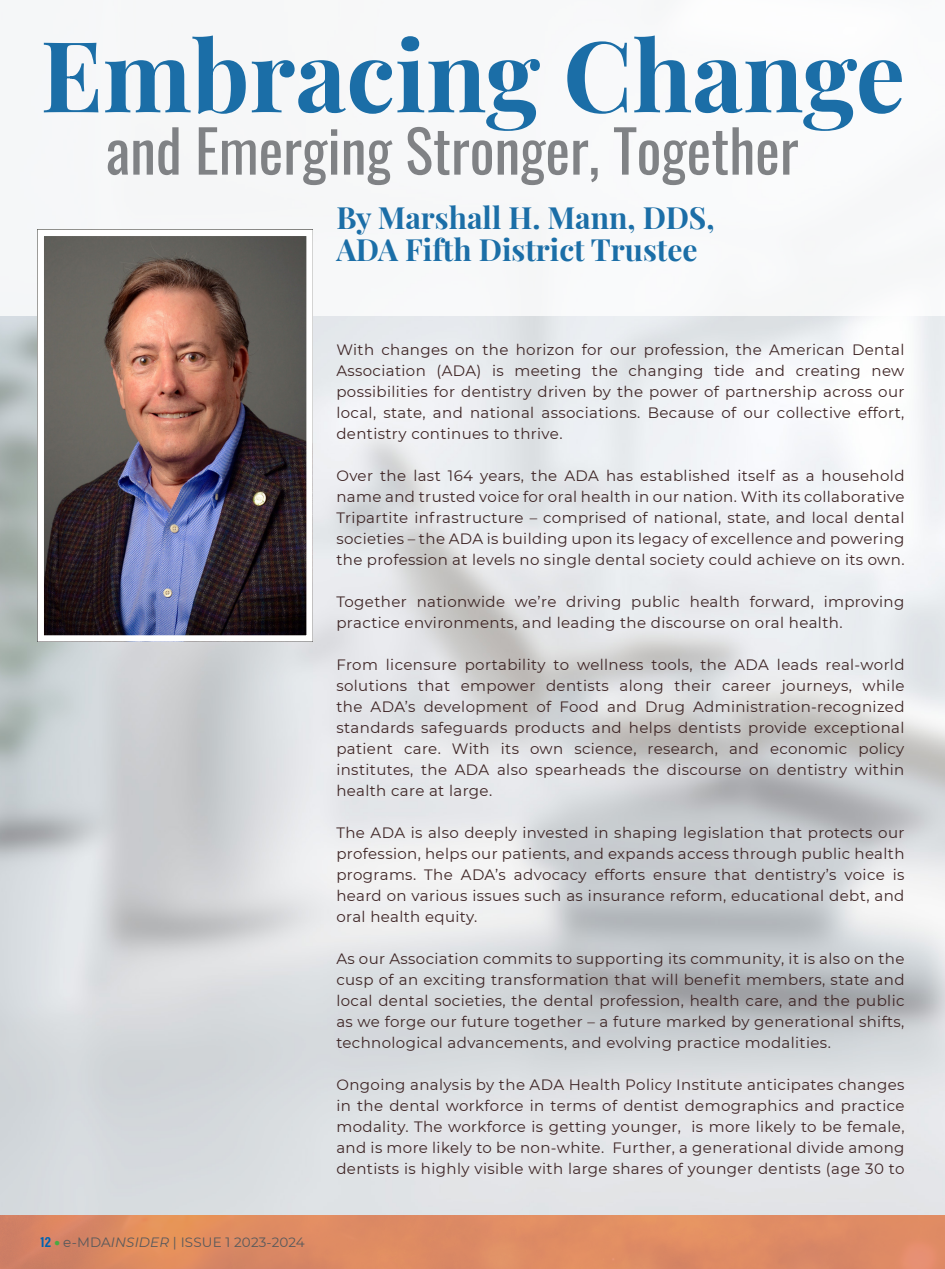
<style>
.page{position:relative;width:945px;height:1269px;background:#fff}
.page>*{position:absolute;margin:0;border:0;box-sizing:border-box;transform-origin:0 0}
.t1{font:700 98.4px "Playfair Display";color:#1b6ea7}
.t2{font:58.5px "Oswald";color:#808285}
.t3{font:700 30px/32.4px "Playfair Display";color:#1b6ea7}
.t4{font:15px/21px "Montserrat";letter-spacing:.025em;color:#3e2525;text-align:justify}
.t5{font:13.5px "Montserrat";letter-spacing:.01em;color:#58595b}
.s1{font-family:"Acumin Variable Concept";font-size:15px;color:#0062af}
.s2{font-weight:900;color:#49aa42}
.s3{font-style:italic}
</style>
<div class="page">
<img style="left:0;top:1215px;width:945px;height:54px">
<img style="left:0;top:316px;width:945px;height:899px">
<div style="left:0;top:0;width:945px;height:316px;background:#f7f8f9"></div>
<img style="left:45px;top:237px;width:261px;height:398px">
<div style="left:38px;top:230px;width:275px;height:412px;border:6px solid #fff"></div>
<h1 class="t1" style="left:40px;top:-2px;width:866px">Embracing Change</h1>
<h2 class="t2" style="left:105px;top:99px;width:695px">and Emerging Stronger, Together</h2>
<h3 class="t3" style="left:336px;top:199px;width:380px">By Marshall H. Mann, DDS,<br>ADA Fifth District Trustee</h3>
<p class="t5" style="left:40px;top:1232px;width:266px"><span class="s1">12</span> <span class="s2">•</span> e-MDA<span class="s3">INSIDER</span> | ISSUE 1 2023-2024</p>
<p class="t4" style="left:336px;top:338px;width:570px">With changes on the horizon for our profession, the American Dental Association (ADA) is meeting the changing tide and creating new possibilities for dentistry driven by the power of partnership across our local, state, and national associations. Because of our collective effort, dentistry continues to thrive.</p>
<p class="t4" style="left:336px;top:464px;width:570px">Over the last 164 years, the ADA has established itself as a household name and trusted voice for oral health in our nation. With its collaborative Tripartite infrastructure – comprised of national, state, and local dental societies – the ADA is building upon its legacy of excellence and powering the profession at levels no single dental society could achieve on its own.</p>
<p class="t4" style="left:336px;top:590px;width:570px">Together nationwide we’re driving public health forward, improving practice environments, and leading the discourse on oral health.</p>
<p class="t4" style="left:336px;top:653px;width:570px">From licensure portability to wellness tools, the ADA leads real-world solutions that empower dentists along their career journeys, while the ADA’s development of Food and Drug Administration-recognized standards safeguards products and helps dentists provide exceptional patient care. With its own science, research, and economic policy institutes, the ADA also spearheads the discourse on dentistry within health care at large.</p>
<p class="t4" style="left:336px;top:821px;width:570px">The ADA is also deeply invested in shaping legislation that protects our profession, helps our patients, and expands access through public health programs. The ADA’s advocacy efforts ensure that dentistry’s voice is heard on various issues such as insurance reform, educational debt, and oral health equity.</p>
<p class="t4" style="left:336px;top:947px;width:570px">As our Association commits to supporting its community, it is also on the cusp of an exciting transformation that will benefit members, state and local dental societies, the dental profession, health care, and the public as we forge our future together – a future marked by generational shifts, technological advancements, and evolving practice modalities.</p>
<p class="t4" style="left:336px;top:1073px;width:570px">Ongoing analysis by the ADA Health Policy Institute anticipates changes in the dental workforce in terms of dentist demographics and practice modality. The workforce is getting younger, is more likely to be female, and is more likely to be non-white. Further, a generational divide among dentists is highly visible with large shares of younger dentists (age 30 to</p>
</div>
